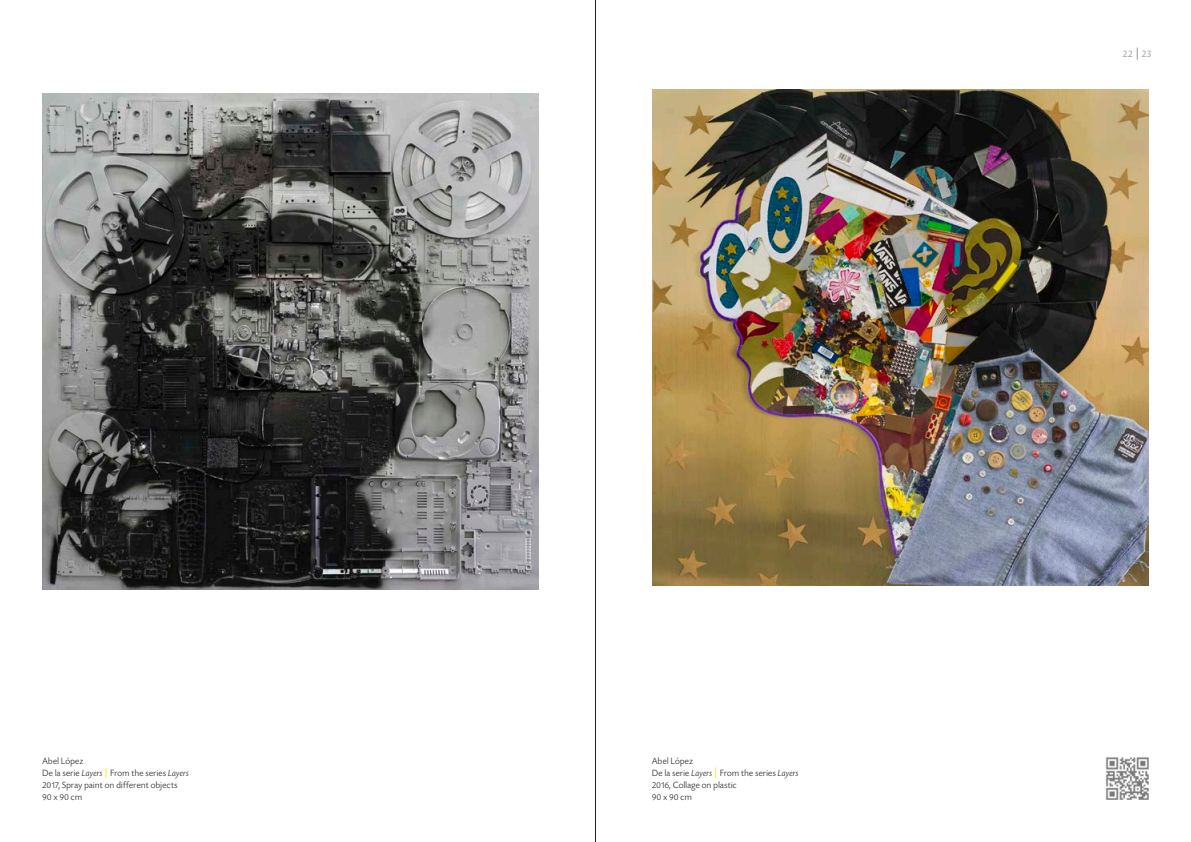
<style>
.page{position:relative;width:1191px;height:842px;background:#fff}
.page>*{position:absolute;margin:0;border:0;box-sizing:border-box;transform-origin:0 0}
.t1{font:10px "Today SHOP";color:#a8a9ad}
.pies_de_obras{font:300 9.5px "Today SHOP";letter-spacing:.04em;color:#231f20}
.pies_de_obras-2{font:300 9px "Today SHOP";letter-spacing:.05em;color:#231f20}
.s1{font-style:italic}
.s2{font-family:"Lato";font-weight:400;font-size:11px;color:#f4eb0a}
.s3{font-size:9px}
.s4{font-size:9.5px}
.s5{font-family:"Zona Pro";font-weight:100;font-size:13px;color:#231f20}
</style>
<div class="page">
<img style="left:1106px;top:757px;width:42px;height:42px">
<img style="left:43px;top:93px;width:496px;height:496px">
<img style="left:652px;top:89px;width:496px;height:497px">
<hr style="left:595px;top:0;width:1px;height:842px;background:#231f20">
<p class="pies_de_obras" style="left:43px;top:756px;width:42px">Abel López</p>
<p class="pies_de_obras" style="left:43px;top:768px;width:148px">De la serie <span class="s1">Layers</span> <span class="s2">|</span> From the series <span class="s1">Layers</span></p>
<p class="pies_de_obras" style="left:43px;top:780px;width:136px"><span class="s3">2017</span>, Spray paint on different objects</p>
<p class="pies_de_obras-2" style="left:43px;top:792px;width:41px">90 <span class="s4">x</span> 90 <span class="s4">cm</span></p>
<p class="pies_de_obras" style="left:652px;top:756px;width:42px">Abel López</p>
<p class="pies_de_obras" style="left:652px;top:768px;width:148px">De la serie <span class="s1">Layers</span> <span class="s2">|</span> From the series <span class="s1">Layers</span></p>
<p class="pies_de_obras" style="left:652px;top:780px;width:86px"><span class="s3">2016</span>, Collage on plastic</p>
<p class="pies_de_obras-2" style="left:652px;top:792px;width:41px">90 <span class="s4">x</span> 90 <span class="s4">cm</span></p>
<p class="t1" style="left:1122px;top:49px;width:30px">22 <span class="s5">|</span>23</p>
</div>
